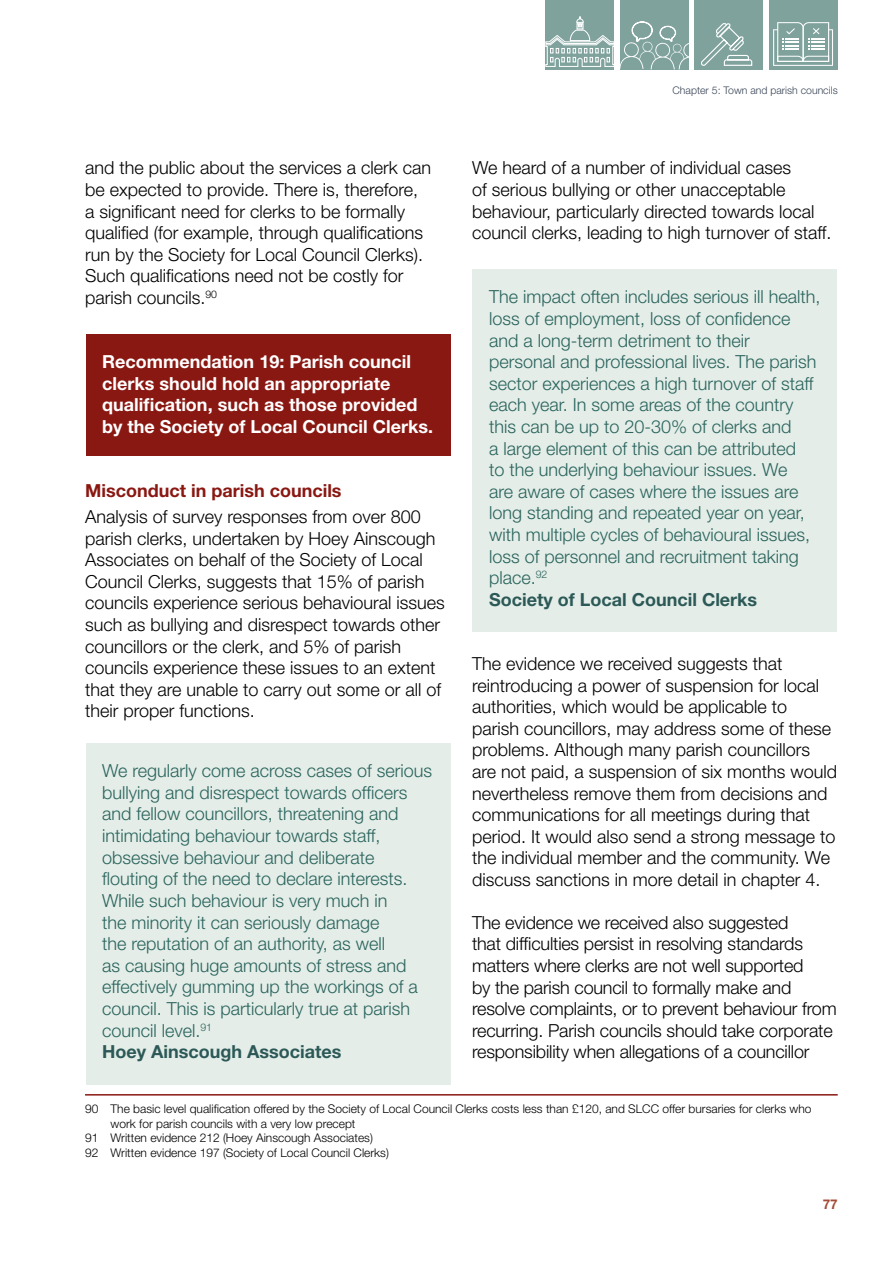
<style>
.page{position:relative;width:893px;height:1263px;background:#fff}
.page>*{position:absolute;margin:0;border:0;box-sizing:border-box;transform-origin:0 0}
.BODY_BLACK{font:300 18px/21.6px "Helvetica Neue LT Pro";color:#000}
.Shaded_Para_15__Gree{font:300 18px/21.6px "Helvetica Neue LT Pro";color:#2a645d}
.Shaded_Para_100__Red{font:700 18px/21.6px "Helvetica Neue LT Pro";color:#fff}
.Sub_Heading_Red{font:700 18px "Helvetica Neue LT Pro";color:#8a1812}
.Shaded_Para_15__Gree-2{font:700 18px "Helvetica Neue LT Pro";color:#2c5957}
.t1{font:700 13.5px "Helvetica Neue LT Pro";color:#a44a36}
.Footnote_Text{font:300 12px/14.4px "Helvetica Neue LT Pro";color:#000}
.t2{font:300 10.5px "Helvetica Neue LT Pro";color:#394556}
.s1{font-weight:700;color:#2c5957}
</style>
<div class="page">
<div style="left:546px;top:0;width:68px;height:69px;background:#7fa29d"></div>
<div style="left:620px;top:0;width:68px;height:70px;background:#7fa29d"></div>
<div style="left:769px;top:0;width:69px;height:69px;background:#7fa29d"></div>
<div style="left:694px;top:0;width:69px;height:69px;background:#7fa29d"></div>
<svg style="left:545px;top:16px;width:144px;height:53px"></svg>
<svg style="left:701px;top:23px;width:52px;height:43px"></svg>
<svg style="left:773px;top:22px;width:60px;height:44px"></svg>
<div style="left:86px;top:334px;width:365px;height:121px;background:#8a1812"></div>
<div style="left:86px;top:743px;width:365px;height:341px;background:#e4ede7"></div>
<hr style="left:85px;top:1094px;width:753px;height:1px;background:#8a1812">
<div style="left:472px;top:269px;width:365px;height:363px;background:#e4ede7"></div>
<p class="BODY_BLACK" style="left:85px;top:157px;width:348px">and the public about the services a clerk can be expected to provide. There is, therefore, a significant need for clerks to be formally qualified (for example, through qualifications run by the Society for Local Council Clerks).<br>Such qualifications need not be costly for parish councils.<sup>90</sup></p>
<p class="Shaded_Para_100__Red" style="left:102px;top:351px;width:332px">Recommendation 19: Parish council clerks should hold an appropriate qualification, such as those provided by the Society of Local Council Clerks.</p>
<p class="Sub_Heading_Red" style="left:85px;top:480px;width:258px">Misconduct in parish councils</p>
<p class="BODY_BLACK" style="left:85px;top:505px;width:361px">Analysis of survey responses from over 800 parish clerks, undertaken by Hoey Ainscough Associates on behalf of the Society of Local Council Clerks, suggests that 15% of parish councils experience serious behavioural issues such as bullying and disrespect towards other councillors or the clerk, and 5% of parish councils experience these issues to an extent that they are unable to carry out some or all of their proper functions.</p>
<p class="Shaded_Para_15__Gree" style="left:102px;top:760px;width:332px">We regularly come across cases of serious bullying and disrespect towards officers and fellow councillors, threatening and intimidating behaviour towards staff, obsessive behaviour and deliberate flouting of the need to declare interests.<br>While such behaviour is very much in<br>the minority it can seriously damage<br>the reputation of an authority, as well<br>as causing huge amounts of stress and effectively gumming up the workings of a council. This is particularly true at parish council level.<sup>91</sup></p>
<p class="Shaded_Para_15__Gree-2" style="left:102px;top:1040px;width:241px">Hoey Ainscough Associates</p>
<p class="t2" style="left:673px;top:83px;width:167px">Chapter 5: Town and parish councils</p>
<p class="BODY_BLACK" style="left:472px;top:157px;width:361px">We heard of a number of individual cases<br>of serious bullying or other unacceptable behaviour, particularly directed towards local council clerks, leading to high turnover of staff.</p>
<p class="Shaded_Para_15__Gree" style="left:489px;top:286px;width:333px">The impact often includes serious ill health, loss of employment, loss of confidence and a long-term detriment to their personal and professional lives. The parish sector experiences a high turnover of staff each year. In some areas of the country this can be up to 20-30% of clerks and<br>a large element of this can be attributed<br>to the underlying behaviour issues. We<br>are aware of cases where the issues are long standing and repeated year on year, with multiple cycles of behavioural issues, loss of personnel and recruitment taking place.<sup>92<br></sup><span class="s1">Society of Local Council Clerks</span></p>
<p class="BODY_BLACK" style="left:472px;top:652px;width:367px">The evidence we received suggests that reintroducing a power of suspension for local authorities, which would be applicable to parish councillors, may address some of these problems. Although many parish councillors are not paid, a suspension of six months would nevertheless remove them from decisions and communications for all meetings during that period. It would also send a strong message to the individual member and the community. We discuss sanctions in more detail in chapter 4.</p>
<p class="BODY_BLACK" style="left:472px;top:911px;width:366px">The evidence we received also suggested<br>that difficulties persist in resolving standards matters where clerks are not well supported<br>by the parish council to formally make and resolve complaints, or to prevent behaviour from recurring. Parish councils should take corporate responsibility when allegations of a councillor</p>
<p class="Footnote_Text" style="left:111px;top:1102px;width:702px;text-indent:-26px">90 The basic level qualification offered by the Society of Local Council Clerks costs less than £120, and SLCC offer bursaries for clerks who work for parish councils with a very low precept</p>
<p class="Footnote_Text" style="left:85px;top:1130px;width:289px">91 Written evidence 212 (Hoey Ainscough Associates)</p>
<p class="Footnote_Text" style="left:85px;top:1145px;width:305px">92 Written evidence 197 (Society of Local Council Clerks)</p>
<p class="t1" style="left:823px;top:1196px;width:17px">77</p>
</div>
